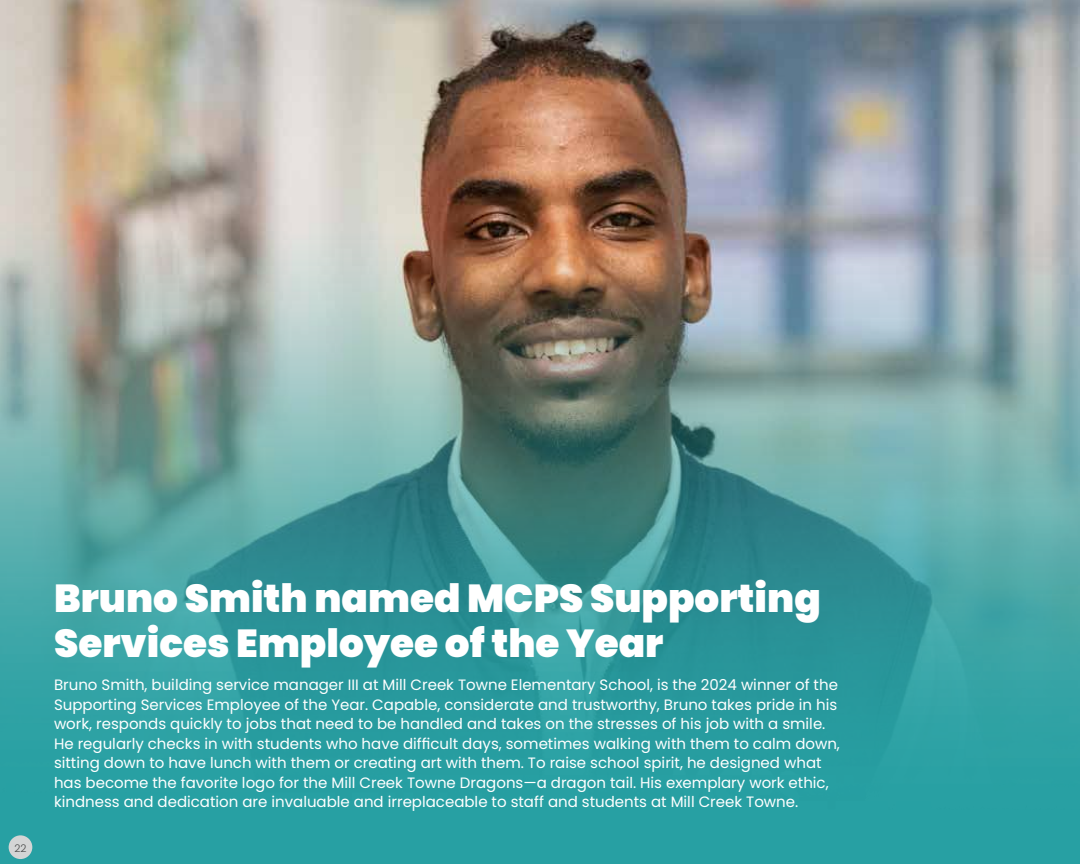
<style>
.page{position:relative;width:1080px;height:864px;background:#fff}
.page>*{position:absolute;margin:0;border:0;box-sizing:border-box;transform-origin:0 0}
.t1{font:900 39px/45px "Poppins";color:#fff}
.t2{font:15px/19.5px "Poppins";color:#fff}
.t3{font:300 10.5px "Poppins";color:#474747}
</style>
<div class="page">
<img style="left:0;top:0;width:1080px;height:864px">
<div style="left:9px;top:835px;width:23px;height:24px;background:#d4d5d5;border-radius:50%"></div>
<p class="t3" style="left:14px;top:842px;width:14px">22</p>
<h1 class="t1" style="left:54px;top:576px;width:768px">Bruno Smith named MCPS Supporting<br>Services Employee of the Year</h1>
<p class="t2" style="left:54px;top:675px;width:787px">Bruno Smith, building service manager III at Mill Creek Towne Elementary School, is the 2024 winner of the Supporting Services Employee of the Year. Capable, considerate and trustworthy, Bruno takes pride in his work, responds quickly to jobs that need to be handled and takes on the stresses of his job with a smile.<br>He regularly checks in with students who have difficult days, sometimes walking with them to calm down, sitting down to have lunch with them or creating art with them. To raise school spirit, he designed what has become the favorite logo for the Mill Creek Towne Dragons—a dragon tail. His exemplary work ethic, kindness and dedication are invaluable and irreplaceable to staff and students at Mill Creek Towne.</p>
</div>
